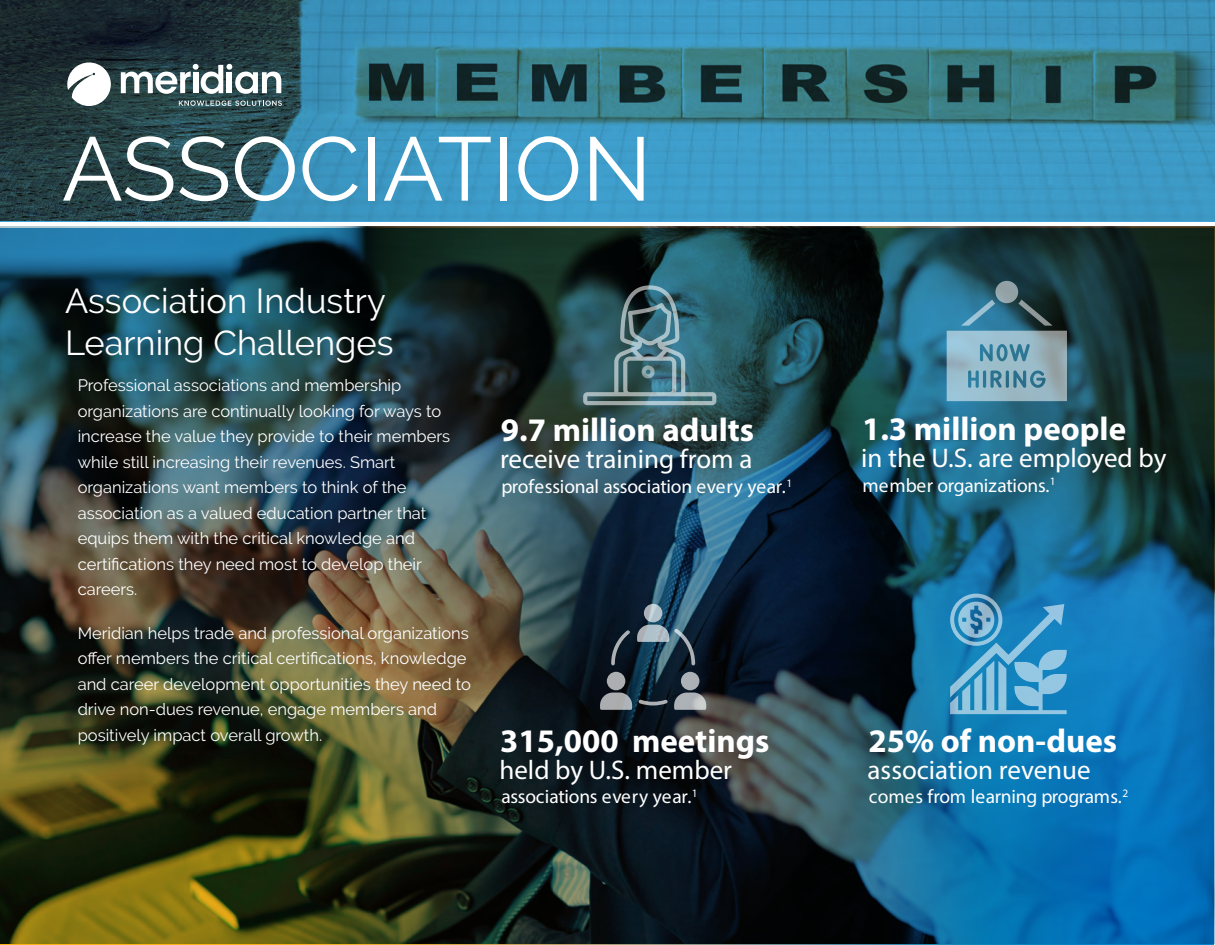
<style>
.page{position:relative;width:1215px;height:945px;background:#fff}
.page>*{position:absolute;margin:0;border:0;box-sizing:border-box;transform-origin:0 0}
.t1{font:90px "Raleway";color:#fff}
.t2{font:34.5px/42px "Raleway";color:#fff}
.t3{font:700 33px "Myriad Pro";color:#fff}
.t4{font:27px "Myriad Pro";color:#fff}
.t5{font:19.5px "Myriad Pro";letter-spacing:-.01em;color:#fff}
.t6{font:16.5px/25.5px "Raleway";color:#fff}
</style>
<div class="page">
<img style="left:0;top:228px;width:1213px;height:717px">
<svg style="left:583px;top:285px;width:133px;height:120px;background:#46707a"></svg>
<div style="left:995px;top:281px;width:23px;height:22px;background:#92a2a6;border-radius:50%"></div>
<svg style="left:947px;top:299px;width:120px;height:102px;background:#6e97a8"></svg>
<svg style="left:644px;top:604px;width:18px;height:18px"></svg>
<svg style="left:611px;top:630px;width:19px;height:35px"></svg>
<svg style="left:638px;top:700px;width:30px;height:6px"></svg>
<svg style="left:637px;top:625px;width:58px;height:40px;background:#45606f"></svg>
<div style="left:607px;top:672px;width:18px;height:18px;background:#acaeb1;border-radius:50%"></div>
<svg style="left:600px;top:693px;width:32px;height:17px"></svg>
<div style="left:681px;top:672px;width:18px;height:18px;background:#acb1b6;border-radius:50%"></div>
<svg style="left:674px;top:693px;width:32px;height:17px"></svg>
<svg style="left:950px;top:594px;width:117px;height:120px;background:#4b9cc8"></svg>
<svg style="left:0;top:0;width:1215px;height:222px;background:#347892"></svg>
<svg style="left:67px;top:62px;width:44px;height:44px"></svg>
<svg style="left:121px;top:64px;width:160px;height:30px"></svg>
<svg style="left:179px;top:101px;width:103px;height:5px"></svg>
<h1 class="t1" style="left:62px;top:117px;width:591px">ASSOCIATION</h1>
<h2 class="t2" style="left:65px;top:280px;width:330px">Association Industry<br>Learning Challenges</h2>
<p class="t6" style="left:78px;top:373px;width:374px">Professional associations and membership organizations are continually looking for ways to increase the value they provide to their members while still increasing their revenues. Smart organizations want members to think of the association as a valued education partner that equips them with the critical knowledge and certifications they need most to develop their careers.</p>
<p class="t6" style="left:78px;top:620px;width:395px">Meridian helps trade and professional organizations offer members the critical certifications, knowledge and career development opportunities they need to drive non-dues revenue, engage members and positively impact overall growth.</p>
<h3 class="t3" style="left:501px;top:409px;width:255px">9.7 million adults</h3>
<h3 class="t4" style="left:500px;top:443px;width:254px">receive training from a</h3>
<p class="t5" style="left:501px;top:474px;width:292px">professional association every year.<sup>1</sup></p>
<h3 class="t3" style="left:500px;top:719px;width:271px">315,000 meetings</h3>
<h3 class="t4" style="left:499px;top:753px;width:234px">held by U.S. member</h3>
<p class="t5" style="left:501px;top:785px;width:198px">associations every year.<sup>1</sup></p>
<h3 class="t3" style="left:862px;top:408px;width:266px">1.3 million people</h3>
<h3 class="t4" style="left:861px;top:442px;width:307px">in the U.S. are employed by</h3>
<p class="t5" style="left:862px;top:473px;width:195px">member organizations.<sup>1</sup></p>
<h3 class="t3" style="left:868px;top:719px;width:250px">25% of non-dues</h3>
<h3 class="t4" style="left:868px;top:753px;width:225px">association revenue</h3>
<p class="t5" style="left:869px;top:785px;width:261px">comes from learning programs.<sup>2</sup></p>
</div>
